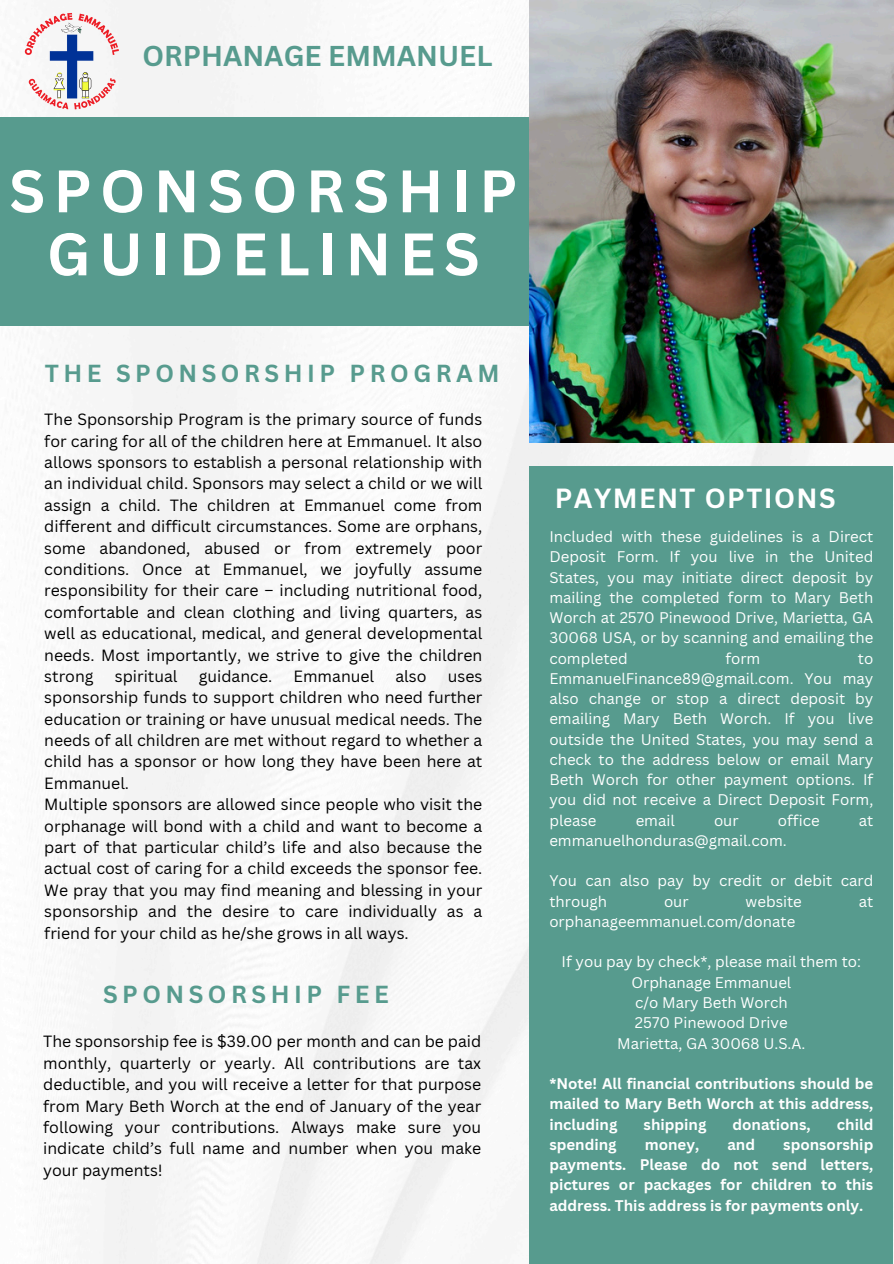
<style>
.page{position:relative;width:894px;height:1264px;background:#fff}
.page>*{position:absolute;margin:0;border:0;box-sizing:border-box;transform-origin:0 0}
.t1{font:700 58.5px/63px "Canva Sans";letter-spacing:.14em;color:#fff;text-align:center}
.t2{font:700 27.9px "Canva Sans";color:#579b8e}
.t3{font:700 27px "Canva Sans";letter-spacing:.055em;color:#fff}
.t4{font:700 24px "Canva Sans";letter-spacing:.185em;color:#579b8e}
.t5{font:15.9px/21.3px "Canva Sans";color:#000;text-align:justify}
.t6{font:15px/20.2px "Canva Sans";color:#fff;text-align:justify}
.t7{font:700 15px/20.2px "Canva Sans";color:#fff;text-align:justify}
</style>
<div class="page">
<img style="left:8px;top:0;width:885px;height:1263px">
<div style="left:0;top:117px;width:576px;height:209px;background:#579b8e"></div>
<img style="left:529px;top:0;width:363px;height:442px">
<div style="left:529px;top:466px;width:364px;height:797px;background:#579b8e"></div>
<img style="left:23px;top:11px;width:99px;height:99px">
<p class="t2" style="left:142px;top:36px;width:351px">ORPHANAGE EMMANUEL</p>
<p class="t1" style="left:9px;top:158px;width:509px">SPONSORSHIP<br>GUIDELINES</p>
<h2 class="t4" style="left:45px;top:356px;width:456px">THE SPONSORSHIP PROGRAM</h2>
<h1 class="t5" style="left:44px;top:408px;width:439px">The Sponsorship Program is the primary source of funds for caring for all of the children here at Emmanuel. It also allows sponsors to establish a personal relationship with an individual child. Sponsors may select a child or we will assign a child. The children at Emmanuel come from different and difficult circumstances. Some are orphans, some abandoned, abused or from extremely poor conditions. Once at Emmanuel, we joyfully assume responsibility for their care – including nutritional food, comfortable and clean clothing and living quarters, as well as educational, medical, and general developmental needs. Most importantly, we strive to give the children strong</h1>
<h1 class="t5" style="left:115px;top:665px;width:64px">spiritual</h1>
<h1 class="t5" style="left:199px;top:665px;width:75px">guidance.</h1>
<h1 class="t5" style="left:293px;top:665px;width:82px">Emmanuel</h1>
<h1 class="t5" style="left:395px;top:665px;width:33px">also</h1>
<h1 class="t5" style="left:44px;top:665px;width:439px;text-indent:403px">uses sponsorship funds to support children who need further education or training or have unusual medical needs. The needs of all children are met without regard to whether a child has a sponsor or how long they have been here at Emmanuel.</h1>
<h3 class="t5" style="left:44px;top:793px;width:439px">Multiple sponsors are allowed since people who visit the orphanage will bond with a child and want to become a part of that particular child’s life and also because the actual cost of caring for a child exceeds the sponsor fee.<br>We pray that you may find meaning and blessing in your sponsorship and the desire to care individually as a friend for your child as he/she grows in all ways.</h3>
<p class="t4" style="left:103px;top:977px;width:287px">SPONSORSHIP FEE</p>
<p class="t5" style="left:43px;top:1030px;width:439px">The sponsorship fee is $39.00 per month and can be paid monthly, quarterly or yearly. All contributions are tax deductible, and you will receive a letter for that purpose from Mary Beth Worch at the end of January of the year following your contributions. Always make sure you indicate child’s full name and number when you make your payments!</p>
<h2 class="t3" style="left:554px;top:479px;width:282px">PAYMENT OPTIONS</h2>
<p class="t6" style="left:549px;top:526px;width:325px">Included with these guidelines is a Direct Deposit Form. If you live in the United States, you may initiate direct deposit by mailing the completed form to Mary Beth Worch at 2570 Pinewood Drive, Marietta, GA 30068 USA, or by scanning and emailing the completed</p>
<p class="t6" style="left:725px;top:647px;width:37px">form</p>
<p class="t6" style="left:549px;top:647px;width:325px;text-indent:308px">to EmmanuelFinance89@gmail.com. You may also change or stop a direct deposit by emailing Mary Beth Worch. If you live outside the United States, you may send a check to the address below or email Mary Beth Worch for other payment options. If you did not receive a Direct Deposit Form, please</p>
<p class="t6" style="left:635px;top:809px;width:41px">email</p>
<p class="t6" style="left:713px;top:809px;width:26px">our</p>
<p class="t6" style="left:777px;top:809px;width:43px">office</p>
<p class="t6" style="left:858px;top:809px;width:16px">at</p>
<p class="t6" style="left:549px;top:830px;width:239px">emmanuelhonduras@gmail.com.</p>
<p class="t6" style="left:549px;top:870px;width:325px">You can also pay by credit or debit card through</p>
<p class="t6" style="left:663px;top:890px;width:26px">our</p>
<p class="t6" style="left:745px;top:890px;width:58px">website</p>
<p class="t6" style="left:858px;top:890px;width:16px">at</p>
<p class="t6" style="left:549px;top:911px;width:247px">orphanageemmanuel.com/donate</p>
<p class="t6" style="left:561px;top:951px;width:301px">If you pay by check*, please mail them to:</p>
<p class="t6" style="left:631px;top:971px;width:161px">Orphanage Emmanuel</p>
<p class="t6" style="left:635px;top:992px;width:154px">c/o Mary Beth Worch</p>
<p class="t6" style="left:634px;top:1012px;width:154px">2570 Pinewood Drive</p>
<p class="t6" style="left:617px;top:1032px;width:190px">Marietta, GA 30068 U.S.A.</p>
<h4 class="t7" style="left:549px;top:1073px;width:325px">*Note! All financial contributions should be mailed to Mary Beth Worch at this address, including</h4>
<h4 class="t7" style="left:643px;top:1113px;width:64px">shipping</h4>
<h4 class="t7" style="left:732px;top:1113px;width:80px">donations,</h4>
<h4 class="t7" style="left:836px;top:1113px;width:38px">child</h4>
<h4 class="t7" style="left:549px;top:1133px;width:69px">spending</h4>
<h4 class="t7" style="left:644px;top:1133px;width:56px">money,</h4>
<h4 class="t7" style="left:727px;top:1133px;width:29px">and</h4>
<h4 class="t7" style="left:549px;top:1133px;width:325px;text-indent:234px">sponsorship payments. Please do not send letters, pictures or packages for children to this address. This address is for payments only.</h4>
</div>
